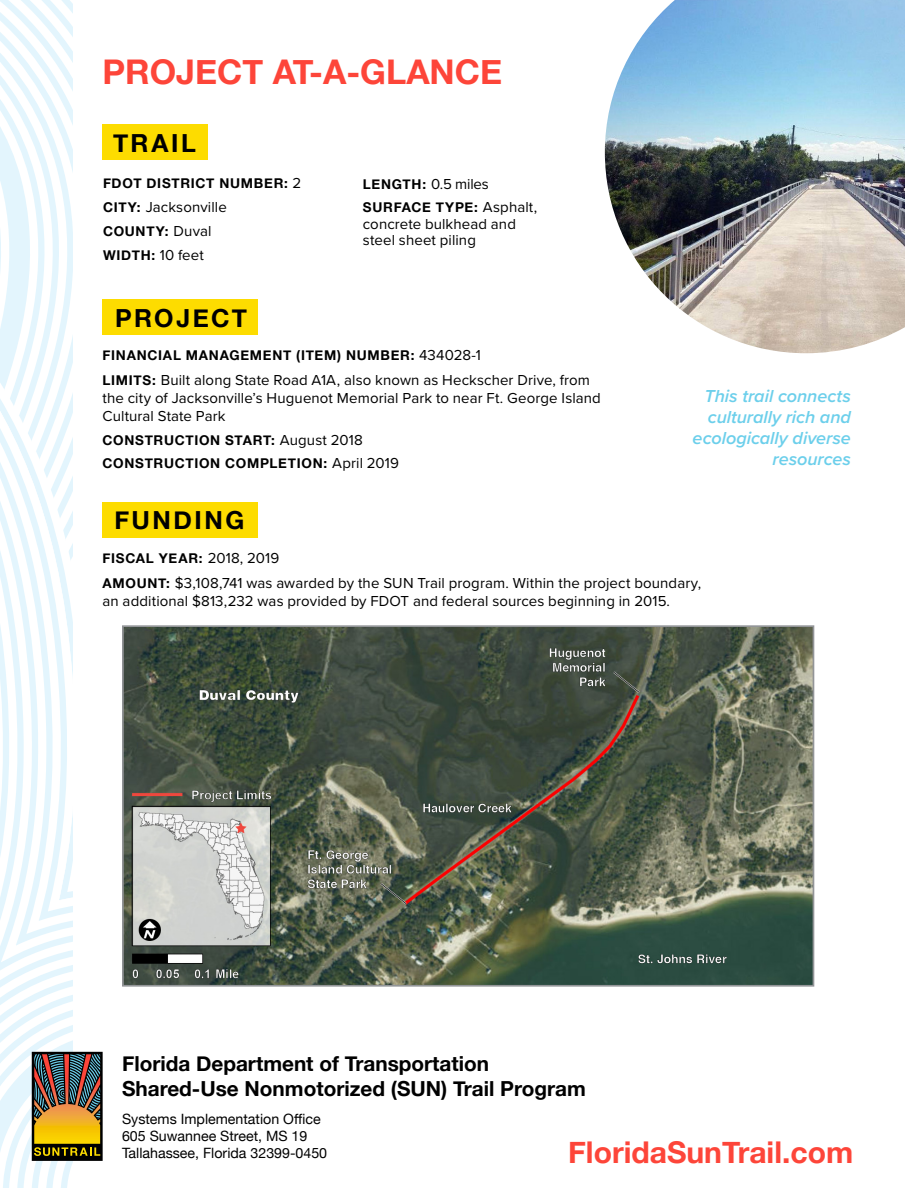
<style>
.page{position:relative;width:905px;height:1188px;background:#fff}
.page>*{position:absolute;margin:0;border:0;box-sizing:border-box;transform-origin:0 0}
.Subheading_3{font:700 34.05px "Helvetica Neue";color:#fd4539}
.t1{font:700 30px "Helvetica Neue";color:#fd4539}
.Subheading_4{font:700 24.9px "Helvetica Neue";letter-spacing:.1em;color:#000}
.t2{font:700 20.7px/24.9px "Helvetica Neue";color:#000}
.t3{font:italic 600 18px/21px "Proxima Nova";letter-spacing:-.005em;color:#6ccfeb;text-align:right}
.t4{font:15px/18px "Proxima Nova";letter-spacing:.005em;color:#000}
.t5{font:14.25px/17.1px "Helvetica Neue";color:#000}
.t6{font:700 13.5px "Helvetica Neue";letter-spacing:.055em;color:#000}
.s1{font-family:"Proxima Nova";font-weight:400;font-size:15px}
.s2{font-family:"Helvetica Neue";font-weight:700;font-size:13.5px}
</style>
<div class="page">
<svg style="left:0;top:0;width:103px;height:1188px"></svg>
<div style="left:102px;top:300px;width:156px;height:35px;background:#fddc00"></div>
<div style="left:102px;top:502px;width:156px;height:35px;background:#fddc00"></div>
<div style="left:102px;top:124px;width:106px;height:36px;background:#fddc00"></div>
<img style="left:125px;top:628px;width:686px;height:356px">
<div style="left:122px;top:625px;width:692px;height:362px;border:2px solid #939598"></div>
<img style="left:605px;top:0;width:299px;height:353px">
<h3 class="Subheading_3" style="left:102px;top:45px;width:401px">PROJECT AT-A-GLANCE</h3>
<h4 class="Subheading_4" style="left:113px;top:123px;width:84px">TRAIL</h4>
<p class="t6" style="left:103px;top:173px;width:200px">FDOT DISTRICT NUMBER: <span class="s1">2</span></p>
<p class="t4" style="left:103px;top:197px;width:125px"><span class="s2">CITY:</span> Jacksonville</p>
<p class="t6" style="left:103px;top:220px;width:110px">COUNTY: <span class="s1">Duval</span></p>
<p class="t6" style="left:103px;top:244px;width:102px">WIDTH: <span class="s1">10 feet</span></p>
<h4 class="Subheading_4" style="left:115px;top:298px;width:133px">PROJECT</h4>
<p class="t4" style="left:363px;top:174px;width:127px"><span class="s2">LENGTH:</span> 0.5 miles</p>
<p class="t6" style="left:363px;top:197px;width:176px">SURFACE TYPE: <span class="s1">Asphalt,</span></p>
<p class="t4" style="left:363px;top:215px;width:154px;line-height:16.4px">concrete bulkhead and steel sheet piling</p>
<p class="t6" style="left:102px;top:344px;width:380px">FINANCIAL MANAGEMENT (ITEM) NUMBER: <span class="s1">434028-1</span></p>
<p class="t4" style="left:102px;top:370px;width:500px"><span class="s2">LIMITS:</span> Built along State Road A1A, also known as Heckscher Drive, from the city of Jacksonville’s Huguenot Memorial Park to near Ft. George Island<br>Cultural State Park</p>
<p class="t6" style="left:102px;top:429px;width:262px">CONSTRUCTION START: <span class="s1">August 2018</span></p>
<p class="t6" style="left:102px;top:453px;width:298px">CONSTRUCTION COMPLETION: <span class="s1">April 2019</span></p>
<p class="t3" style="left:692px;top:385px;width:160px">This trail connects culturally rich and ecologically diverse resources</p>
<h4 class="Subheading_4" style="left:114px;top:500px;width:131px">FUNDING</h4>
<p class="t6" style="left:102px;top:547px;width:178px">FISCAL YEAR: <span class="s1">2018, 2019</span></p>
<p class="t4" style="left:102px;top:573px;width:600px"><span class="s2">AMOUNT:</span> $3,108,741 was awarded by the SUN Trail program. Within the project boundary, an additional $813,232 was provided by FDOT and federal sources beginning in 2015.</p>
<p class="t2" style="left:122px;top:1052px;width:465px">Florida Department of Transportation<br>Shared-Use Nonmotorized (SUN) Trail Program</p>
<p class="t5" style="left:122px;top:1111px;width:207px">Systems Implementation Office<br>605 Suwannee Street, MS 19<br>Tallahassee, Florida 32399-0450</p>
<p class="t1" style="left:568px;top:1129px;width:286px">FloridaSunTrail.com</p>
</div>
